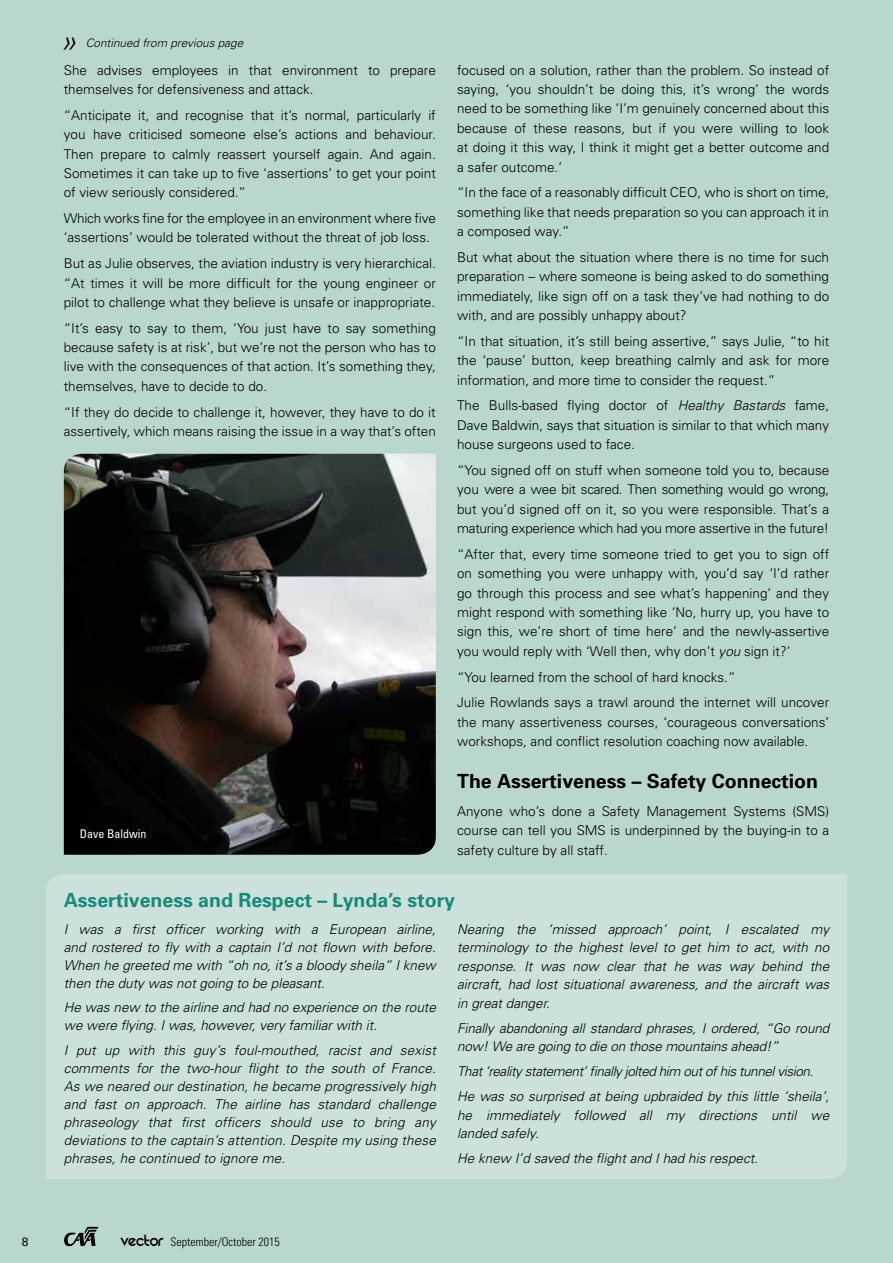
<style>
.page{position:relative;width:893px;height:1263px;background:#bad7cf}
.page>*{position:absolute;margin:0;border:0;box-sizing:border-box;transform-origin:0 0}
.Continued_over_text{font:italic 300 31.5px "Univers";color:#000}
.Subheading_Level_1{font:700 19.5px "Univers";color:#158b7a}
.Heading_2{font:700 19.5px "Univers";color:#000}
.Body_text_-_Light_Ba{font:300 13.5px/19.4px "Univers";color:#000;text-align:justify}
.Body_text_-_Light_Ba-2{font:italic 300 13.5px/18px "Univers";color:#000;text-align:justify}
.Body_text_-_Light_Ba-3{font:italic 300 13.5px "Univers";letter-spacing:-.03em;color:#000}
.t1{font:300 condensed 12px "Univers";color:#000}
.t2{font:condensed 12px "Univers";color:#fff}
.t3{font:12px "Univers";color:#000}
.Continued_over_text-2{font:italic 300 11.7px "Univers";color:#000}
.s1{font-style:italic}
.s2{font-family:"REZ";font-weight:400;font-stretch:normal;font-size:18px}
</style>
<div class="page">
<img style="left:64px;top:454px;width:372px;height:401px">
<div style="left:46px;top:874px;width:801px;height:305px;background:#cce1dc"></div>
<svg style="left:64px;top:1227px;width:34px;height:19px"></svg>
<p class="Continued_over_text" style="left:60px;top:22px;width:19px">»</p>
<p class="Continued_over_text-2" style="left:86px;top:36px;width:159px">Continued from previous page</p>
<p class="Body_text_-_Light_Ba" style="left:64px;top:60px;width:374px">She advises employees in that environment to prepare themselves for defensiveness and attack.</p>
<p class="Body_text_-_Light_Ba" style="left:64px;top:105px;width:374px">“Anticipate it, and recognise that it’s normal, particularly if you have criticised someone else’s actions and behaviour.<br>Then prepare to calmly reassert yourself again. And again.<br>Sometimes it can take up to five ‘assertions’ to get your point of view seriously considered.”</p>
<p class="Body_text_-_Light_Ba" style="left:64px;top:208px;width:374px">Which works fine for the employee in an environment where five ‘assertions’ would be tolerated without the threat of job loss.</p>
<p class="Body_text_-_Light_Ba" style="left:64px;top:253px;width:374px">But as Julie observes, the aviation industry is very hierarchical. “At times it will be more difficult for the young engineer or pilot to challenge what they believe is unsafe or inappropriate.</p>
<p class="Body_text_-_Light_Ba" style="left:64px;top:318px;width:374px">“It’s easy to say to them, ‘You just have to say something because safety is at risk’, but we’re not the person who has to live with the consequences of that action. It’s something they, themselves, have to decide to do.</p>
<p class="Body_text_-_Light_Ba" style="left:64px;top:402px;width:374px">“If they do decide to challenge it, however, they have to do it assertively, which means raising the issue in a way that’s often</p>
<p class="t2" style="left:80px;top:826px;width:68px">Dave Baldwin</p>
<p class="Body_text_-_Light_Ba" style="left:457px;top:60px;width:374px">focused on a solution, rather than the problem. So instead of saying, ‘you shouldn’t be doing this, it’s wrong’ the words need to be something like ‘I’m genuinely concerned about this because of these reasons, but if you were willing to look at doing it this way, I think it might get a better outcome and a safer outcome.’</p>
<p class="Body_text_-_Light_Ba" style="left:457px;top:183px;width:374px">“In the face of a reasonably difficult CEO, who is short on time, something like that needs preparation so you can approach it in a composed way.”</p>
<p class="Body_text_-_Light_Ba" style="left:457px;top:247px;width:374px">But what about the situation where there is no time for such preparation – where someone is being asked to do something immediately, like sign off on a task they’ve had nothing to do with, and are possibly unhappy about?</p>
<p class="Body_text_-_Light_Ba" style="left:457px;top:331px;width:374px">“In that situation, it’s still being assertive,” says Julie, “to hit the ‘pause’ button, keep breathing calmly and ask for more information, and more time to consider the request.”</p>
<p class="Body_text_-_Light_Ba" style="left:457px;top:396px;width:374px">The Bulls-based flying doctor of <span class="s1">Healthy Bastards</span> fame, Dave Baldwin, says that situation is similar to that which many house surgeons used to face.</p>
<p class="Body_text_-_Light_Ba" style="left:457px;top:460px;width:374px">“You signed off on stuff when someone told you to, because you were a wee bit scared. Then something would go wrong, but you’d signed off on it, so you were responsible. That’s a maturing experience which had you more assertive in the future!</p>
<p class="Body_text_-_Light_Ba" style="left:457px;top:544px;width:374px">“After that, every time someone tried to get you to sign off on something you were unhappy with, you’d say ‘I’d rather go through this process and see what’s happening’ and they might respond with something like ‘No, hurry up, you have to sign this, we’re short of time here’ and the newly-assertive you would reply with ‘Well then, why don’t <span class="s1">you</span> sign it?’</p>
<p class="Body_text_-_Light_Ba" style="left:457px;top:667px;width:280px">“You learned from the school of hard knocks.”</p>
<p class="Body_text_-_Light_Ba" style="left:457px;top:692px;width:374px">Julie Rowlands says a trawl around the internet will uncover the many assertiveness courses, ‘courageous conversations’ workshops, and conflict resolution coaching now available.</p>
<p class="Heading_2" style="left:457px;top:769px;width:362px">The Assertiveness – Safety Connection</p>
<p class="Body_text_-_Light_Ba" style="left:457px;top:801px;width:374px">Anyone who’s done a Safety Management Systems (SMS) course can tell you SMS is underpinned by the buying-in to a safety culture by all staff.</p>
<p class="Subheading_Level_1" style="left:64px;top:887px;width:393px">Assertiveness and Respect – Lynda’s story</p>
<p class="Body_text_-_Light_Ba-2" style="left:64px;top:919px;width:374px">I was a first officer working with a European airline, and rostered to fly with a captain I’d not flown with before.<br>When he greeted me with “oh no, it’s a bloody sheila” I knew then the duty was not going to be pleasant.</p>
<p class="Body_text_-_Light_Ba-2" style="left:64px;top:998px;width:374px">He was new to the airline and had no experience on the route we were flying. I was, however, very familiar with it.</p>
<p class="Body_text_-_Light_Ba-2" style="left:64px;top:1040px;width:374px">I put up with this guy’s foul-mouthed, racist and sexist comments for the two-hour flight to the south of France.<br>As we neared our destination, he became progressively high and fast on approach. The airline has standard challenge phraseology that first officers should use to bring any deviations to the captain’s attention. Despite my using these phrases, he continued to ignore me.</p>
<p class="Body_text_-_Light_Ba-2" style="left:457px;top:919px;width:374px;line-height:18.6px">Nearing the ‘missed approach’ point, I escalated my terminology to the highest level to get him to act, with no response. It was now clear that he was way behind the aircraft, had lost situational awareness, and the aircraft was in great danger.</p>
<p class="Body_text_-_Light_Ba-2" style="left:457px;top:1018px;width:374px;line-height:18.6px">Finally abandoning all standard phrases, I ordered, “Go round now! We are going to die on those mountains ahead!”</p>
<p class="Body_text_-_Light_Ba-3" style="left:457px;top:1063px;width:358px">That ‘reality statement’ finally jolted him out of his tunnel vision.</p>
<p class="Body_text_-_Light_Ba-2" style="left:457px;top:1086px;width:374px;line-height:18.6px">He was so surprised at being upbraided by this little ‘sheila’, he immediately followed all my directions until we landed safely.</p>
<p class="Body_text_-_Light_Ba-2" style="left:457px;top:1149px;width:302px">He knew I’d saved the flight and I had his respect.</p>
<p class="t3" style="left:22px;top:1234px;width:8px">8</p>
<p class="t1" style="left:121px;top:1234px;width:161px"><span class="s2">vector</span> September/October 2015</p>
</div>
